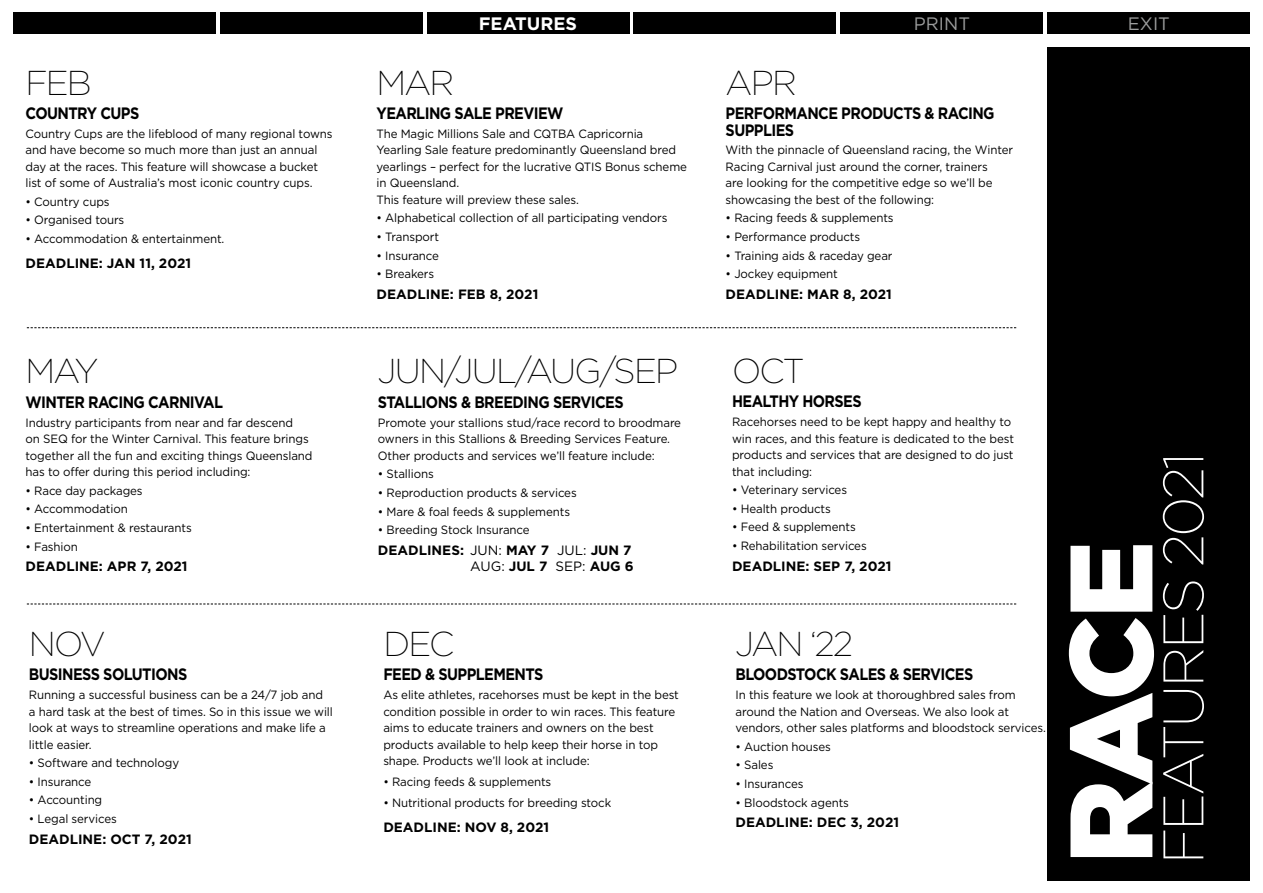
<style>
.page{position:relative;width:1263px;height:893px;background:#fff}
.page>*{position:absolute;margin:0;border:0;box-sizing:border-box;transform-origin:0 0}
.t1{font:900 117px "Gotham";color:#fff}
.t2{font:200 57px "Gotham";letter-spacing:-.05em;color:#fff}
.t3{font:200 34.5px "Gotham";letter-spacing:-.05em;color:#000}
.t4{font:18px "Gotham";color:#9c9d9d}
.t5{font:700 18px "Gotham";color:#fff}
.t6{font:700 16.5px/16.5px "Gotham";letter-spacing:-.04em;color:#000;scale:.88 1}
.t7{font:700 13.5px/16.5px "Gotham";color:#000;text-align:right}
.t8{font:12px/16.5px "Gotham";letter-spacing:-.01em;color:#000;scale:.96 1}
.s1{font-weight:400}
</style>
<div class="page">
<div style="left:13px;top:13px;width:202px;height:21px;background:#000"></div>
<div style="left:220px;top:13px;width:202px;height:21px;background:#000"></div>
<div style="left:427px;top:13px;width:202px;height:21px;background:#000"></div>
<div style="left:634px;top:13px;width:202px;height:21px;background:#000"></div>
<div style="left:840px;top:13px;width:203px;height:21px;background:#000"></div>
<div style="left:1047px;top:13px;width:203px;height:21px;background:#000"></div>
<div style="left:1047px;top:47px;width:203px;height:833px;background:#000"></div>
<svg style="left:27px;top:327px;width:989px;height:1px"></svg>
<svg style="left:27px;top:604px;width:989px;height:1px"></svg>
<h3 class="t3" style="left:26px;top:61px;width:68px">FEB</h3>
<h3 class="t6" style="left:26px;top:105px;width:129px">COUNTRY CUPS</h3>
<p class="t8" style="left:26px;top:125px;width:321px">Country Cups are the lifeblood of many regional towns and have become so much more than just an annual day at the races. This feature will showcase a bucket list of some of Australia’s most iconic country cups.</p>
<p class="t8" style="left:26px;top:193px;width:89px">• Country cups</p>
<p class="t8" style="left:26px;top:212px;width:104px">• Organised tours</p>
<p class="t8" style="left:26px;top:230px;width:209px">• Accommodation &amp; entertainment.</p>
<p class="t7" style="left:26px;top:255px;width:167px">DEADLINE: JAN 11, 2021</p>
<h3 class="t5" style="left:479px;top:11px;width:98px">FEATURES</h3>
<h3 class="t3" style="left:377px;top:61px;width:26px">MAR</h3>
<h3 class="t6" style="left:377px;top:105px;width:56px">YEARLING</h3>
<h3 class="t6" style="left:454px;top:105px;width:125px">SALE PREVI EW</h3>
<p class="t8" style="left:377px;top:125px;width:325px">The Magic Millions Sale and CQTBA Capricornia Yearling Sale feature predominantly Queensland bred yearlings – perfect for the lucrative QTIS Bonus scheme in Queensland.<br>This feature will preview these sales.</p>
<p class="t8" style="left:377px;top:210px;width:304px">• Alphabetical collection of all participating vendors</p>
<p class="t8" style="left:377px;top:228px;width:67px">• Transport</p>
<p class="t8" style="left:377px;top:247px;width:67px">• Insurance</p>
<p class="t8" style="left:377px;top:265px;width:62px">• Breakers</p>
<p class="t7" style="left:377px;top:286px;width:163px">DEADLINE: FEB 8, 2021</p>
<h3 class="t3" style="left:26px;top:350px;width:74px">MAY</h3>
<h3 class="t3" style="left:378px;top:350px;width:302px">JUN/JUL/AUG/SEP</h3>
<h3 class="t6" style="left:26px;top:394px;width:116px">WINTER RACING</h3>
<h3 class="t6" style="left:148px;top:394px;width:75px">CARNIVAL</h3>
<p class="t8" style="left:26px;top:414px;width:300px">Industry participants from near and far descend<br>on SEQ for the Winter Carnival. This feature brings together all the fun and exciting things Queensland has to offer during this period including:</p>
<p class="t8" style="left:26px;top:482px;width:124px">• Race day packages</p>
<p class="t8" style="left:26px;top:501px;width:108px">• Accommodation</p>
<p class="t8" style="left:26px;top:519px;width:175px">• Entertainment &amp; restaurants</p>
<p class="t8" style="left:26px;top:538px;width:56px">• Fashion</p>
<p class="t7" style="left:26px;top:558px;width:164px">DEADLINE: APR 7, 2021</p>
<h3 class="t3" style="left:29px;top:622px;width:78px">NOV</h3>
<h3 class="t6" style="left:29px;top:666px;width:11px">BUSIN</h3>
<h3 class="t6" style="left:73px;top:666px;width:119px">ESS SOLUTIONS</h3>
<p class="t8" style="left:29px;top:686px;width:318px">Running a successful business can be a 24/7 job and<br>a hard task at the best of times. So in this issue we will look at ways to streamline operations and make life a little easier.</p>
<p class="t8" style="left:29px;top:754px;width:158px">• Software and technology</p>
<p class="t8" style="left:29px;top:773px;width:67px">• Insurance</p>
<p class="t8" style="left:29px;top:792px;width:78px">• Accounting</p>
<p class="t8" style="left:29px;top:810px;width:93px">• Legal services</p>
<p class="t7" style="left:29px;top:831px;width:93px">DEADLINE: OCT</p>
<p class="t7" style="left:145px;top:831px;width:49px">7, 2021</p>
<h3 class="t6" style="left:378px;top:394px;width:28px">STALLI</h3>
<h3 class="t6" style="left:426px;top:394px;width:121px">ONS &amp; BREEDING</h3>
<h3 class="t6" style="left:553px;top:394px;width:80px">SERVICES</h3>
<p class="t8" style="left:378px;top:414px;width:317px">Promote your stallions stud/race record to broodmare owners in this Stallions &amp; Breeding Services Feature.<br>Other products and services we’ll feature include:</p>
<p class="t8" style="left:378px;top:465px;width:60px">• Stallions</p>
<p class="t8" style="left:378px;top:484px;width:209px">• Reproduction products &amp; services</p>
<p class="t8" style="left:378px;top:503px;width:202px">• Mare &amp; foal feeds &amp; supplements</p>
<p class="t8" style="left:378px;top:521px;width:160px">• Breeding Stock Insurance</p>
<p class="t7" style="left:378px;top:542px;width:257px">DEADLINES: <span class="s1">Jun :</span> MAY 7 <span class="s1">juL:</span> JUN 7<br><span class="s1">AUG:</span> JUL 7 <span class="s1">SEP:</span> AUG 6</p>
<h3 class="t3" style="left:383px;top:622px;width:73px">DEC</h3>
<h3 class="t6" style="left:383px;top:666px;width:182px">FEED &amp; SUPPLEMENTS</h3>
<p class="t8" style="left:383px;top:686px;width:309px">As elite athletes, racehorses must be kept in the best condition possible in order to win races. This feature aims to educate trainers and owners on the best products available to help keep their horse in top shape. Products we’ll look at include:</p>
<p class="t8" style="left:383px;top:773px;width:176px">• Racing feeds &amp; supplements</p>
<p class="t8" style="left:383px;top:794px;width:239px">• Nutritional products for breeding stock</p>
<p class="t7" style="left:383px;top:818px;width:167px">DEADLINE: NOV 8, 2021</p>
<h3 class="t4" style="left:914px;top:12px;width:58px">PRINT</h3>
<h3 class="t4" style="left:1128px;top:12px;width:44px">EXIT</h3>
<h3 class="t3" style="left:726px;top:61px;width:24px">APR</h3>
<h3 class="t6" style="left:726px;top:105px;width:286px">PERFORMANCE PRODUCTS &amp; RACING<br>SU PPLI ES</h3>
<p class="t8" style="left:726px;top:141px;width:301px">With the pinnacle of Queensland racing, the Winter Racing Carnival just around the corner, trainers<br>are looking for the competitive edge so we’ll be showcasing the best of the following:</p>
<p class="t8" style="left:726px;top:210px;width:176px">• Racing feeds &amp; supplements</p>
<p class="t8" style="left:726px;top:228px;width:142px">• Performance products</p>
<p class="t8" style="left:726px;top:247px;width:175px">• Training aids &amp; raceday gear</p>
<p class="t8" style="left:726px;top:265px;width:118px">• Jockey equipment</p>
<p class="t7" style="left:726px;top:286px;width:168px">DEADLINE: MAR 8, 2021</p>
<h3 class="t3" style="left:732px;top:350px;width:73px">OCT</h3>
<h3 class="t6" style="left:732px;top:393px;width:147px">HEALTHY HORSES</h3>
<p class="t8" style="left:732px;top:413px;width:295px">Racehorses need to be kept happy and healthy to win races, and this feature is dedicated to the best products and services that are designed to do just that including:</p>
<p class="t8" style="left:732px;top:481px;width:121px">• Veterinary services</p>
<p class="t8" style="left:732px;top:500px;width:104px">• Health products</p>
<p class="t8" style="left:732px;top:519px;width:130px">• Feed &amp; supplements</p>
<p class="t8" style="left:732px;top:537px;width:142px">• Rehabilitation services</p>
<p class="t7" style="left:732px;top:558px;width:161px">DEADLINE: SEP 7, 2021</p>
<h3 class="t3" style="left:735px;top:622px;width:119px">JAN ‘22</h3>
<h3 class="t6" style="left:735px;top:666px;width:270px">BLOODSTOCK SALES &amp; SERVI CES</h3>
<p class="t8" style="left:735px;top:686px;width:325px">In this feature we look at thoroughbred sales from around the Nation and Overseas. We also look at vendors, other sales platforms and bloodstock services.</p>
<p class="t8" style="left:735px;top:738px;width:101px">• Auction houses</p>
<p class="t8" style="left:735px;top:756px;width:41px">• Sales</p>
<p class="t8" style="left:735px;top:775px;width:72px">• Insurances</p>
<p class="t8" style="left:735px;top:794px;width:120px">• Bloodstock agents</p>
<p class="t7" style="left:735px;top:814px;width:92px">DEADLINE: DEC</p>
<p class="t7" style="left:850px;top:814px;width:50px">3, 2021</p>
<h1 class="t1" style="left:1030px;top:864px;width:325px;rotate:-90deg">RACE</h1>
<h2 class="t2" style="left:1148px;top:864px;width:414px;rotate:-90deg">FEATURES 2021</h2>
</div>
